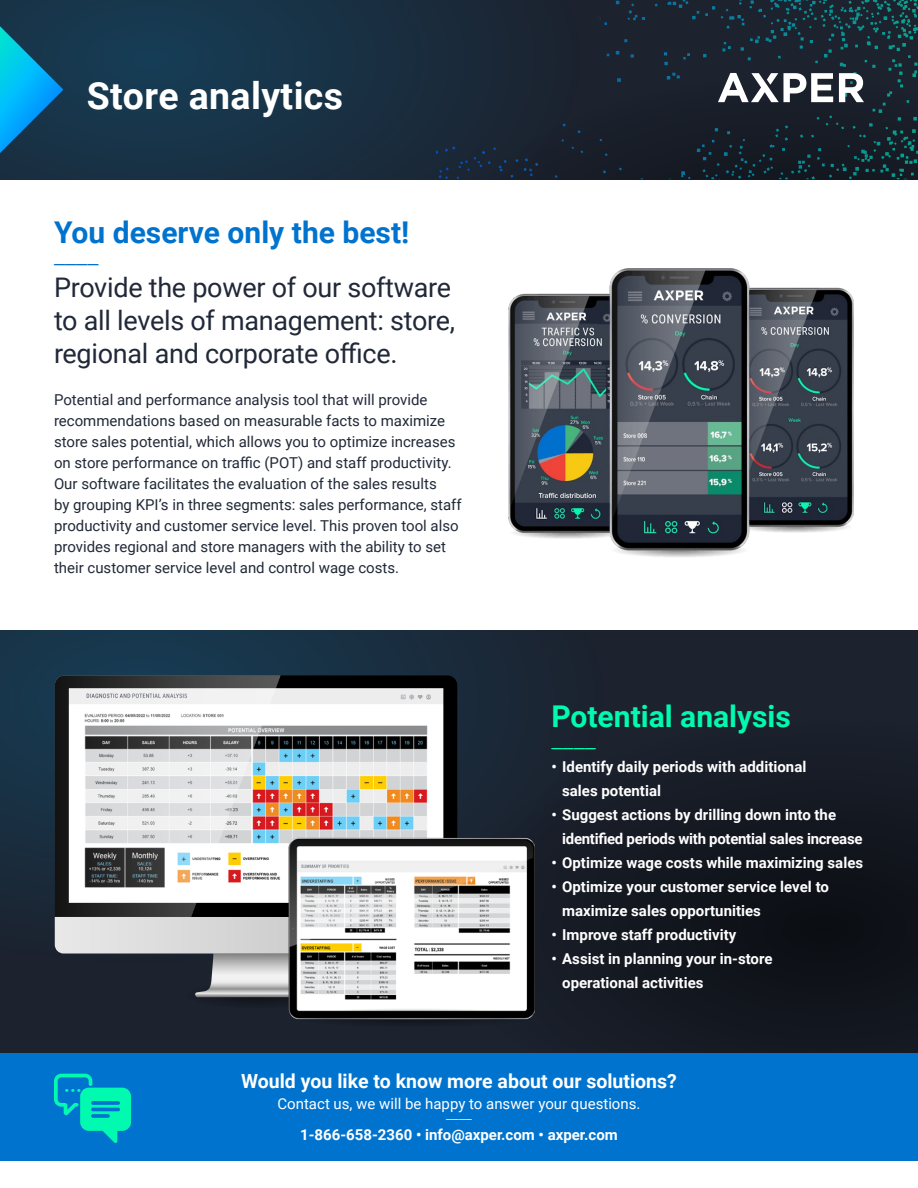
<style>
.page{position:relative;width:918px;height:1188px;background:#fff}
.page>*{position:absolute;margin:0;border:0;box-sizing:border-box;transform-origin:0 0}
.t1{font:700 37.5px "Roboto";letter-spacing:.01em;color:#fff}
.t2{font:700 30px "Roboto";color:#0073ce}
.t3{font:700 30px "Roboto";color:#00fab0}
.t4{font:27px/33px "Roboto";letter-spacing:-.01em;color:#212938}
.t5{font:300 25.8px "Roboto";color:#00fab0}
.t6{font:300 25.8px "Roboto";color:#0073ce}
.t7{font:700 19.5px "Roboto";color:#fff}
.t8{font:15px/21px "Roboto";color:#212938}
.t9{font:700 15px/24px "Roboto";color:#fff}
.t10{font:700 15px/24px "Roboto";letter-spacing:-.02em;color:#fff}
.t11{font:15px "Roboto";color:#fff}
.t12{font:300 15px "Roboto";color:#fff}
</style>
<div class="page">
<div style="left:0;top:630px;width:918px;height:423px;background:#1c222e"></div>
<svg style="left:0;top:630px;width:484px;height:317px"></svg>
<svg style="left:457px;top:718px;width:461px;height:335px"></svg>
<div style="left:0;top:0;width:918px;height:179px;background:#1c222e"></div>
<svg style="left:0;top:0;width:470px;height:179px"></svg>
<svg style="left:441px;top:77px;width:477px;height:102px"></svg>
<svg style="left:616px;top:0;width:301px;height:7px"></svg>
<svg style="left:0;top:26px;width:63px;height:127px;background:#0b76a1"></svg>
<div style="left:0;top:1053px;width:918px;height:108px;background:#0073ce"></div>
<svg style="left:54px;top:1074px;width:77px;height:69px"></svg>
<svg style="left:55px;top:917px;width:234px;height:91px"></svg>
<svg style="left:281px;top:675px;width:176px;height:242px;background:#ada8a2"></svg>
<svg style="left:55px;top:675px;width:226px;height:242px;background:#b4b2b2"></svg>
<img style="left:508px;top:268px;width:346px;height:289px">
<img style="left:289px;top:837px;width:246px;height:189px">
<svg style="left:839px;top:73px;width:25px;height:29px"></svg>
<svg style="left:718px;top:73px;width:115px;height:29px"></svg>
<h1 class="t1" style="left:87px;top:70px;width:258px">Store analytics</h1>
<h2 class="t2" style="left:54px;top:211px;width:357px">You deserve only the best!</h2>
<h3 class="t6" style="left:54px;top:237px;width:46px">____</h3>
<h3 class="t4" style="left:54px;top:270px;width:403px">Provide the power of our software to all levels of management: store, regional and corporate office.</h3>
<p class="t8" style="left:54px;top:389px;width:409px">Potential and performance analysis tool that will provide recommendations based on measurable facts to maximize store sales potential, which allows you to optimize increases on store performance on traffic (POT) and staff productivity.<br>Our software facilitates the evaluation of the sales results<br>by grouping KPI’s in three segments: sales performance, staff productivity and customer service level. This proven tool also provides regional and store managers with the ability to set their customer service level and control wage costs.</p>
<h2 class="t3" style="left:551px;top:695px;width:241px">Potential analysis</h2>
<h3 class="t5" style="left:551px;top:721px;width:46px">____</h3>
<p class="t9" style="left:562px;top:754px;width:246px;text-indent:-11px">• Identify daily periods with additional sales potential</p>
<p class="t10" style="left:562px;top:802px;width:302px;text-indent:-11px">• Suggest actions by drilling down into the identified periods with potential sales increase</p>
<p class="t9" style="left:551px;top:850px;width:313px">• Optimize wage costs while maximizing sales</p>
<p class="t9" style="left:562px;top:874px;width:268px;text-indent:-11px">• Optimize your customer service level to maximize sales opportunities</p>
<p class="t9" style="left:551px;top:922px;width:186px">• Improve staff productivity</p>
<p class="t9" style="left:562px;top:946px;width:212px;text-indent:-11px">• Assist in planning your in-store operational activities</p>
<h3 class="t7" style="left:241px;top:1067px;width:437px">Would you like to know more about our solutions?</h3>
<p class="t11" style="left:277px;top:1093px;width:365px">Contact us, we will be happy to answer your questions.</p>
<p class="t12" style="left:446px;top:1103px;width:27px">____</p>
<p class="t9" style="left:300px;top:1122px;width:319px">1-866-658-2360 • info@axper.com • axper.com</p>
</div>
